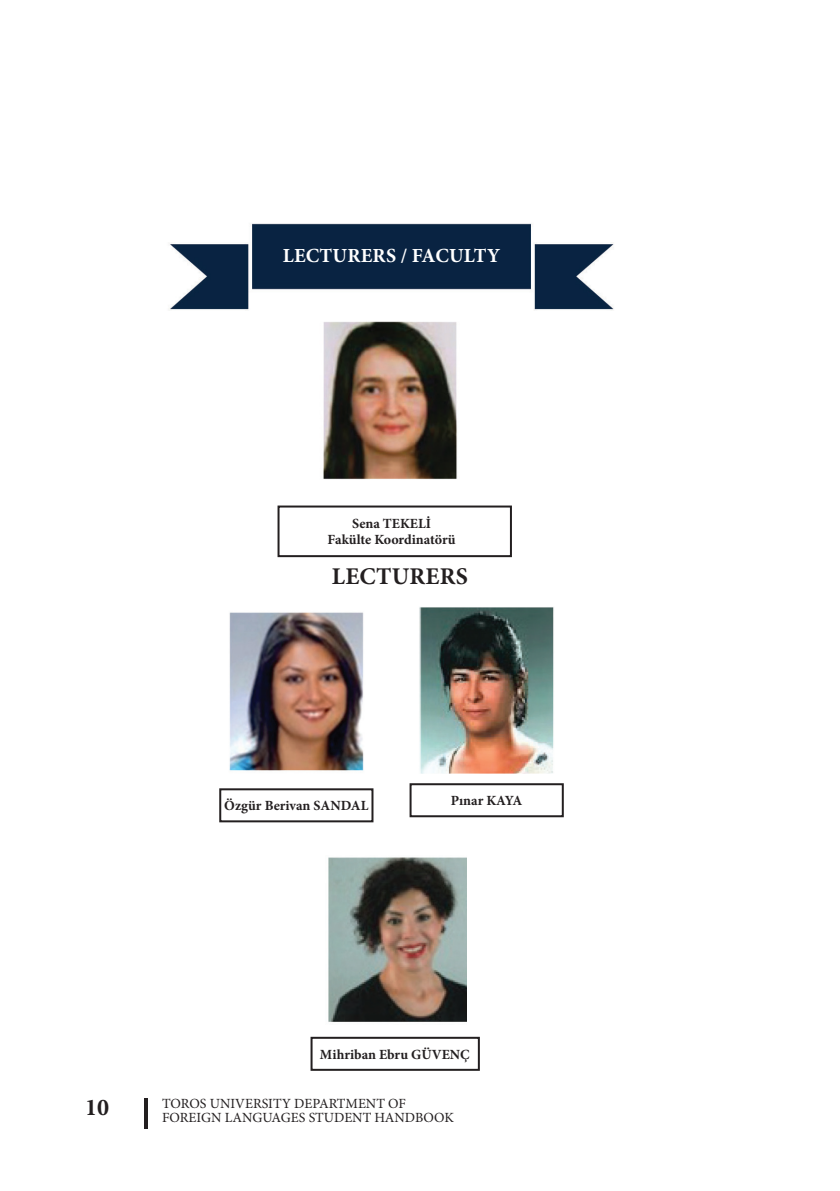
<style>
.page{position:relative;width:840px;height:1191px;background:#fff}
.page>*{position:absolute;margin:0;border:0;box-sizing:border-box;transform-origin:0 0}
.t1{font:700 24px "Minion Pro";letter-spacing:.01em;color:#231f20}
.t2{font:700 20px "Minion Pro";letter-spacing:.01em;color:#fff}
.t3{font:700 14px "Minion Pro";color:#231f20}
.t4{font:14px/14px "Minion Pro";color:#231f20}
</style>
<div class="page">
<hr style="left:144px;top:1098px;width:3px;height:30px;background:#231f20">
<img style="left:323px;top:321px;width:135px;height:159px">
<div style="left:219px;top:788px;width:154px;height:34px;border:2px solid #231f20"></div>
<div style="left:409px;top:783px;width:154px;height:34px;border:2px solid #231f20"></div>
<div style="left:277px;top:505px;width:234px;height:52px;border:2px solid #231f20"></div>
<img style="left:169px;top:223px;width:445px;height:87px">
<img style="left:229px;top:612px;width:135px;height:159px">
<img style="left:419px;top:607px;width:135px;height:166px">
<div style="left:310px;top:1036px;width:169px;height:34px;border:2px solid #231f20"></div>
<img style="left:328px;top:857px;width:138px;height:165px">
<h2 class="t2" style="left:282px;top:241px;width:219px">LECTURERS / FACULTY</h2>
<p class="t3" style="left:352px;top:513px;width:80px">Sena TEKELİ</p>
<p class="t3" style="left:327px;top:529px;width:129px">Fakülte Koordinatörü</p>
<h1 class="t1" style="left:332px;top:559px;width:137px">LECTURERS</h1>
<p class="t3" style="left:224px;top:796px;width:145px">Özgür Berivan SANDAL</p>
<p class="t3" style="left:450px;top:791px;width:73px">Pınar KAYA</p>
<p class="t3" style="left:320px;top:1044px;width:151px">Mihriban Ebru GÜVENÇ</p>
<h1 class="t1" style="left:85px;top:1090px;width:25px">10</h1>
<p class="t4" style="left:162px;top:1096px;width:293px">TOROS UNIVERSITY DEPARTMENT OF<br>FOREIGN LANGUAGES STUDENT HANDBOOK</p>
</div>
